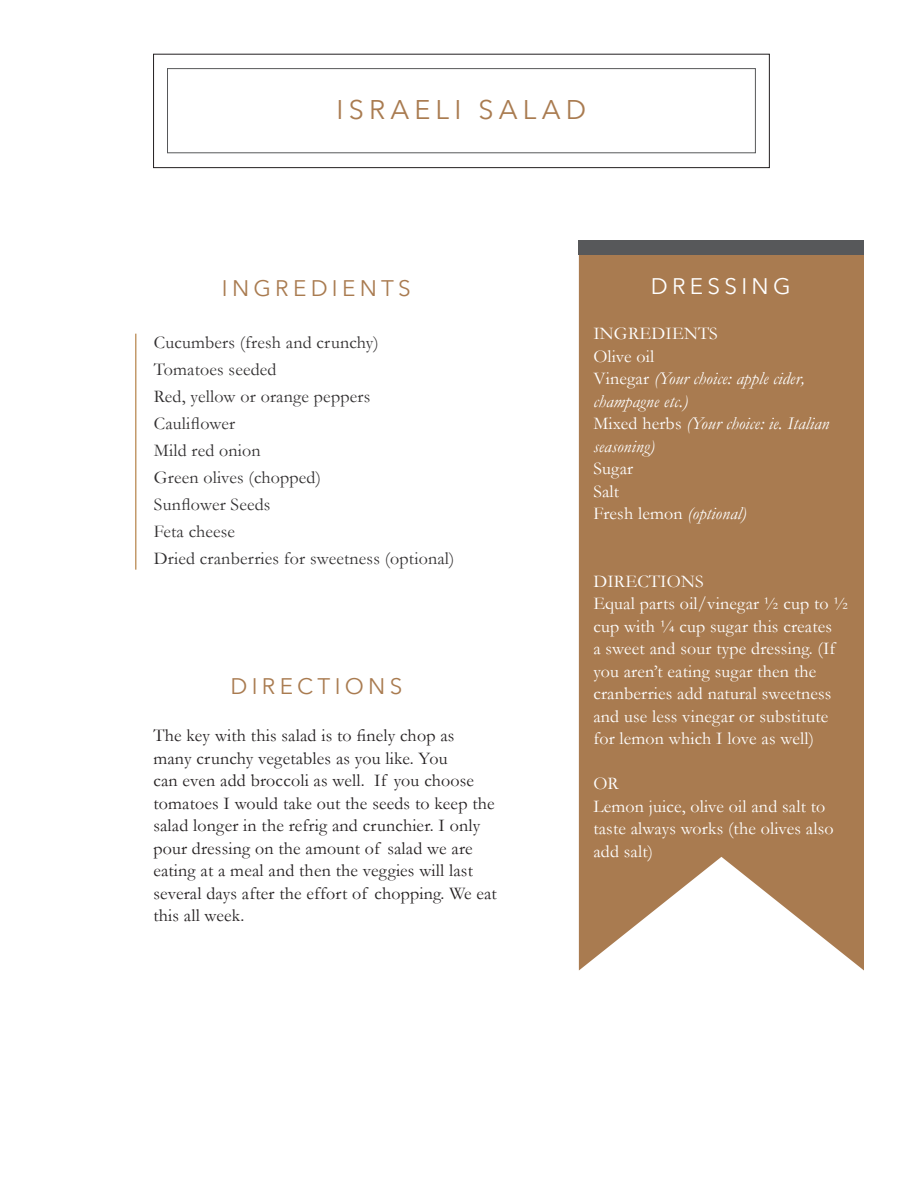
<style>
.page{position:relative;width:918px;height:1188px;background:#fff}
.page>*{position:absolute;margin:0;border:0;box-sizing:border-box;transform-origin:0 0}
.t1{font:27px "Avenir Next";letter-spacing:.19em;color:#a97b50}
.t2{font:22.5px "Avenir Next";letter-spacing:.19em;color:#a97b50}
.t3{font:22.5px "Avenir Next";letter-spacing:.19em;color:#fff}
.t4{font:18px/22.5px "Garamond";letter-spacing:.01em;color:#fff}
.t5{font:18px/22.5px "Garamond";letter-spacing:.01em;color:#231f20}
.t6{font:18px "Garamond";letter-spacing:.01em;color:#312f30}
.t7{font:italic 18px/22.5px "Garamond";letter-spacing:.01em;color:#fff}
.s1{font-style:normal}
.s2{font-style:italic}
</style>
<div class="page">
<div style="left:153px;top:54px;width:617px;height:114px;border:1px solid #231f20"></div>
<div style="left:167px;top:68px;width:589px;height:85px;border:1px solid #57585a"></div>
<svg style="left:579px;top:254px;width:285px;height:716px;background:#af855d"></svg>
<hr style="left:135px;top:334px;width:1px;height:236px;background:#c39a6b">
<div style="left:579px;top:240px;width:285px;height:14px;background:#57585a"></div>
<p class="t1" style="left:337px;top:87px;width:251px">ISRAELI SALAD</p>
<p class="t2" style="left:222px;top:269px;width:191px">INGREDIENTS</p>
<p class="t6" style="left:154px;top:332px;width:226px">Cucumbers (fresh and crunchy)</p>
<p class="t6" style="left:154px;top:359px;width:124px">Tomatoes seeded</p>
<p class="t6" style="left:154px;top:386px;width:218px">Red, yellow or orange peppers</p>
<p class="t6" style="left:154px;top:413px;width:83px">Cauliflower</p>
<p class="t6" style="left:154px;top:440px;width:108px">Mild red onion</p>
<p class="t6" style="left:154px;top:467px;width:169px">Green olives (chopped)</p>
<p class="t6" style="left:154px;top:494px;width:118px">Sunflower Seeds</p>
<p class="t6" style="left:154px;top:521px;width:83px">Feta cheese</p>
<p class="t6" style="left:154px;top:548px;width:302px">Dried cranberries for sweetness (optional)</p>
<p class="t2" style="left:230px;top:668px;width:173px">DIRECTIONS</p>
<p class="t5" style="left:153px;top:724px;width:345px">The key with this salad is to finely chop as many crunchy vegetables as you like. You<br>can even add broccoli as well. If you choose tomatoes I would take out the seeds to keep the salad longer in the refrig and crunchier. I only pour dressing on the amount of salad we are eating at a meal and then the veggies will last several days after the effort of chopping. We eat this all week.</p>
<p class="t3" style="left:651px;top:267px;width:141px">DRESSING</p>
<p class="t4" style="left:593px;top:322px;width:126px">INGREDIENTS</p>
<p class="t4" style="left:593px;top:345px;width:63px">Olive oil</p>
<p class="t7" style="left:593px;top:367px;width:213px"><span class="s1">Vinegar</span> (Your choice: apple cider, champagne etc.)</p>
<p class="t7" style="left:593px;top:412px;width:237px"><span class="s1">Mixed herbs</span> (Your choice: ie. Italian seasoning)</p>
<p class="t4" style="left:593px;top:457px;width:41px">Sugar</p>
<p class="t4" style="left:593px;top:480px;width:27px">Salt</p>
<p class="t4" style="left:593px;top:502px;width:155px">Fresh lemon <span class="s2">(optional)</span></p>
<p class="t4" style="left:593px;top:570px;width:112px">DIRECTIONS</p>
<p class="t4" style="left:593px;top:592px;width:256px">Equal parts oil/vinegar ½ cup to ½ cup with ¼ cup sugar this creates<br>a sweet and sour type dressing. (If you aren’t eating sugar then the cranberries add natural sweetness and use less vinegar or substitute for lemon which I love as well)</p>
<p class="t4" style="left:593px;top:772px;width:27px">OR</p>
<p class="t4" style="left:593px;top:795px;width:242px">Lemon juice, olive oil and salt to taste always works (the olives also add salt)</p>
</div>
